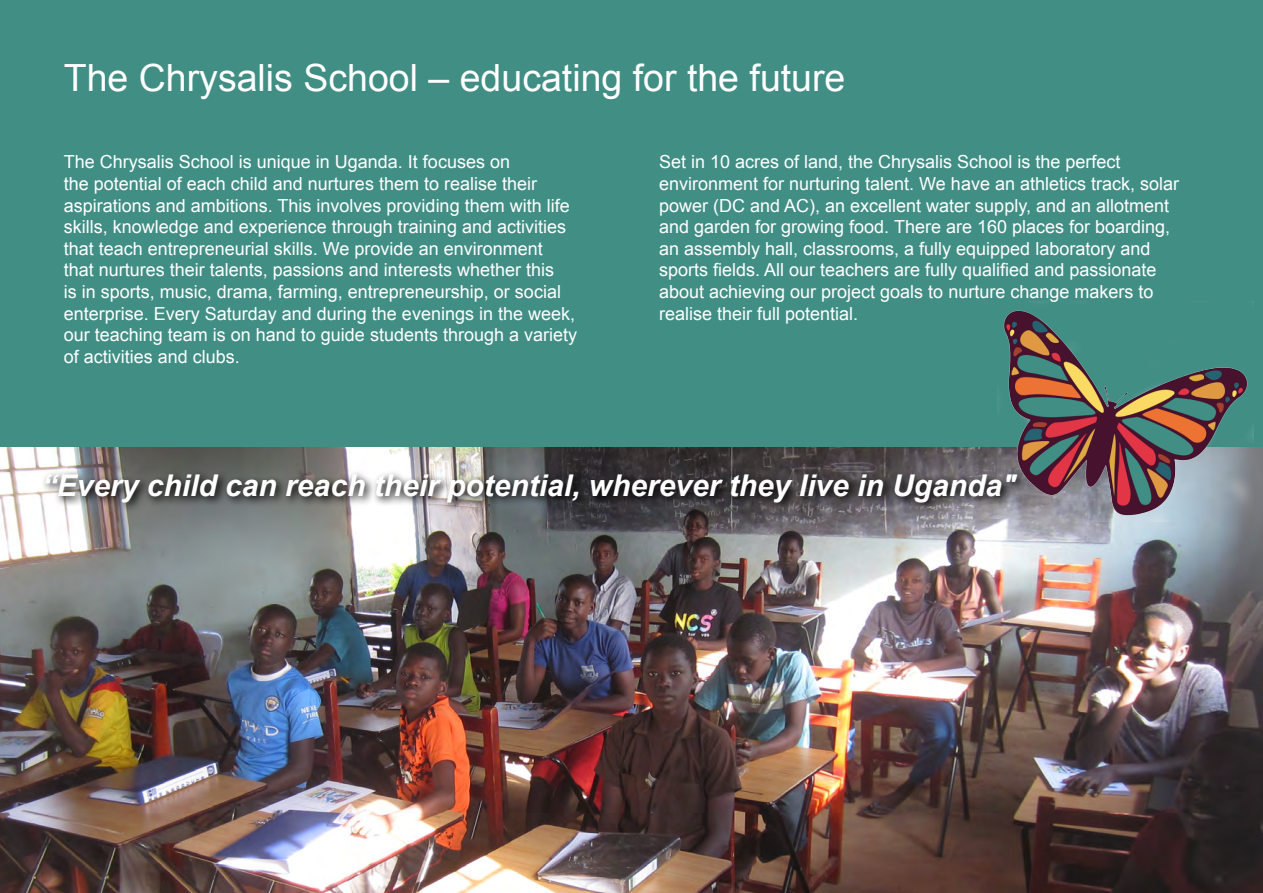
<style>
.page{position:relative;width:1263px;height:893px;background:#fff}
.page>*{position:absolute;margin:0;border:0;box-sizing:border-box;transform-origin:0 0}
.t1{font:37.5px "Arial";color:#fff}
.t2{font:italic 700 30px "Arial";color:#fff}
.t3{font:18px/21.6px "Arial";color:#fff}
</style>
<div class="page">
<img style="left:0;top:446px;width:1263px;height:447px">
<div style="left:0;top:0;width:1263px;height:446px;background:#418e85"></div>
<img style="left:997px;top:310px;width:256px;height:211px">
<svg style="left:41px;top:469px;width:987px;height:44px;background:#615f61"></svg>
<h1 class="t1" style="left:64px;top:53px;width:783px">The Chrysalis School – educating for the future</h1>
<p class="t3" style="left:64px;top:151px;width:515px">The Chrysalis School is unique in Uganda. It focuses on<br>the potential of each child and nurtures them to realise their aspirations and ambitions. This involves providing them with life skills, knowledge and experience through training and activities that teach entrepreneurial skills. We provide an environment that nurtures their talents, passions and interests whether this<br>is in sports, music, drama, farming, entrepreneurship, or social enterprise. Every Saturday and during the evenings in the week, our teaching team is on hand to guide students through a variety of activities and clubs.</p>
<p class="t3" style="left:659px;top:151px;width:521px">Set in 10 acres of land, the Chrysalis School is the perfect environment for nurturing talent. We have an athletics track, solar power (DC and AC), an excellent water supply, and an allotment and garden for growing food. There are 160 places for boarding, an assembly hall, classrooms, a fully equipped laboratory and sports fields. All our teachers are fully qualified and passionate about achieving our project goals to nurture change makers to realise their full potential.</p>
<h2 class="t2" style="left:42px;top:466px;width:976px">“Every child can reach their potential, wherever they live in Uganda"</h2>
</div>
